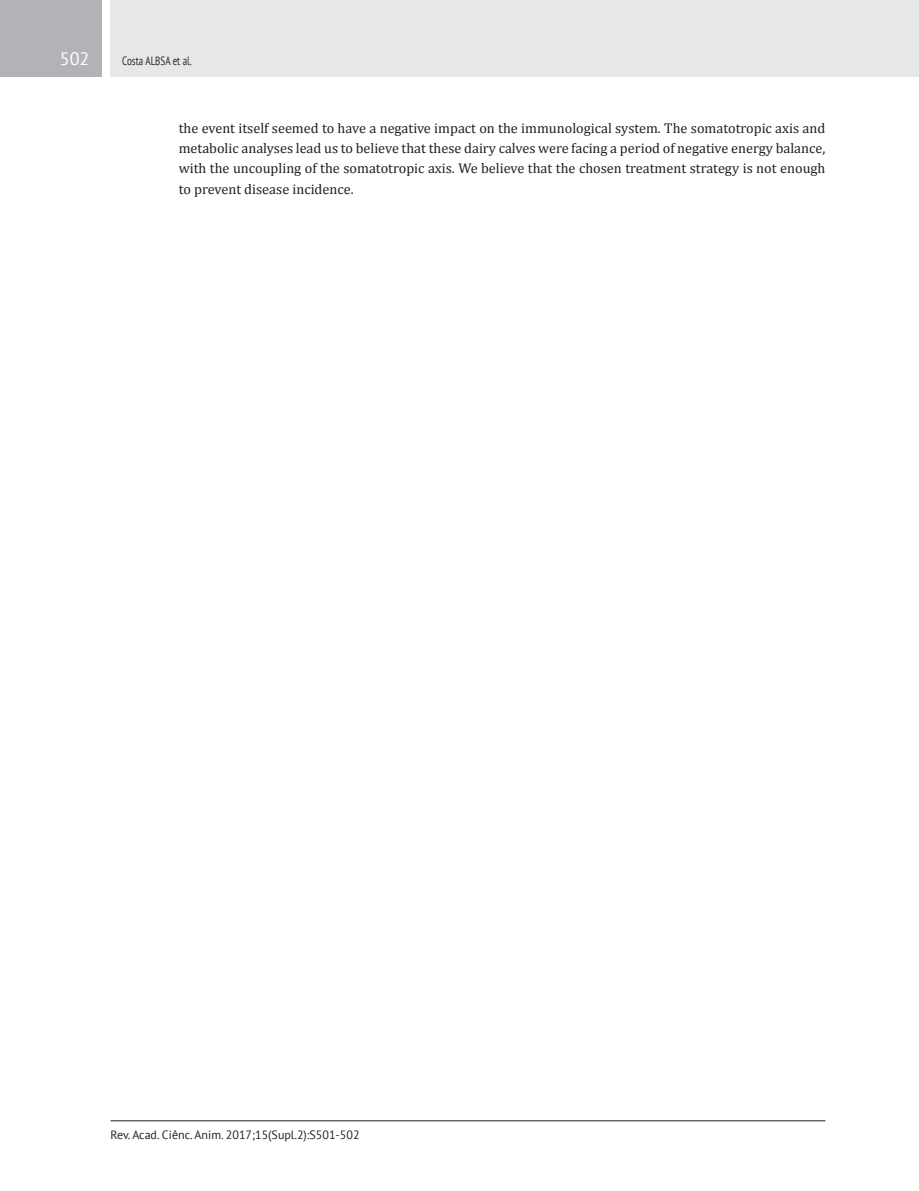
<style>
.page{position:relative;width:919px;height:1191px;background:#fff}
.page>*{position:absolute;margin:0;border:0;box-sizing:border-box;transform-origin:0 0}
.Número_de_páginas{font:18px "PT Sans";color:#fff}
.Texto_-_Resumo{font:14.25px/20.2px "Cambria";color:#231f20;text-align:justify}
.Rodapé{font:12px "PT Sans";color:#231f20}
.Cabeçalho{font:12px "PT Sans";color:#231f20;scale:.75 1}
</style>
<div class="page">
<div style="left:111px;top:0;width:807px;height:77px;background:#e6e7e9"></div>
<div style="left:0;top:0;width:102px;height:77px;background:#b2b3b7"></div>
<hr style="left:111px;top:1120px;width:714px;height:1px;background:#231f20">
<p class="Número_de_páginas" style="left:60px;top:47px;width:31px">502</p>
<p class="Cabeçalho" style="left:122px;top:53px;width:94px">Costa ALBSA et al.</p>
<p class="Texto_-_Resumo" style="left:179px;top:118px;width:648px">the event itself seemed to have a negative impact on the immunological system. The somatotropic axis and metabolic analyses lead us to believe that these dairy calves were facing a period of negative energy balance, with the uncoupling of the somatotropic axis. We believe that the chosen treatment strategy is not enough to prevent disease incidence.</p>
<p class="Rodapé" style="left:111px;top:1126px;width:250px">Rev. Acad. Ciênc. Anim. 2017;15(Supl.2):S501-502</p>
</div>
